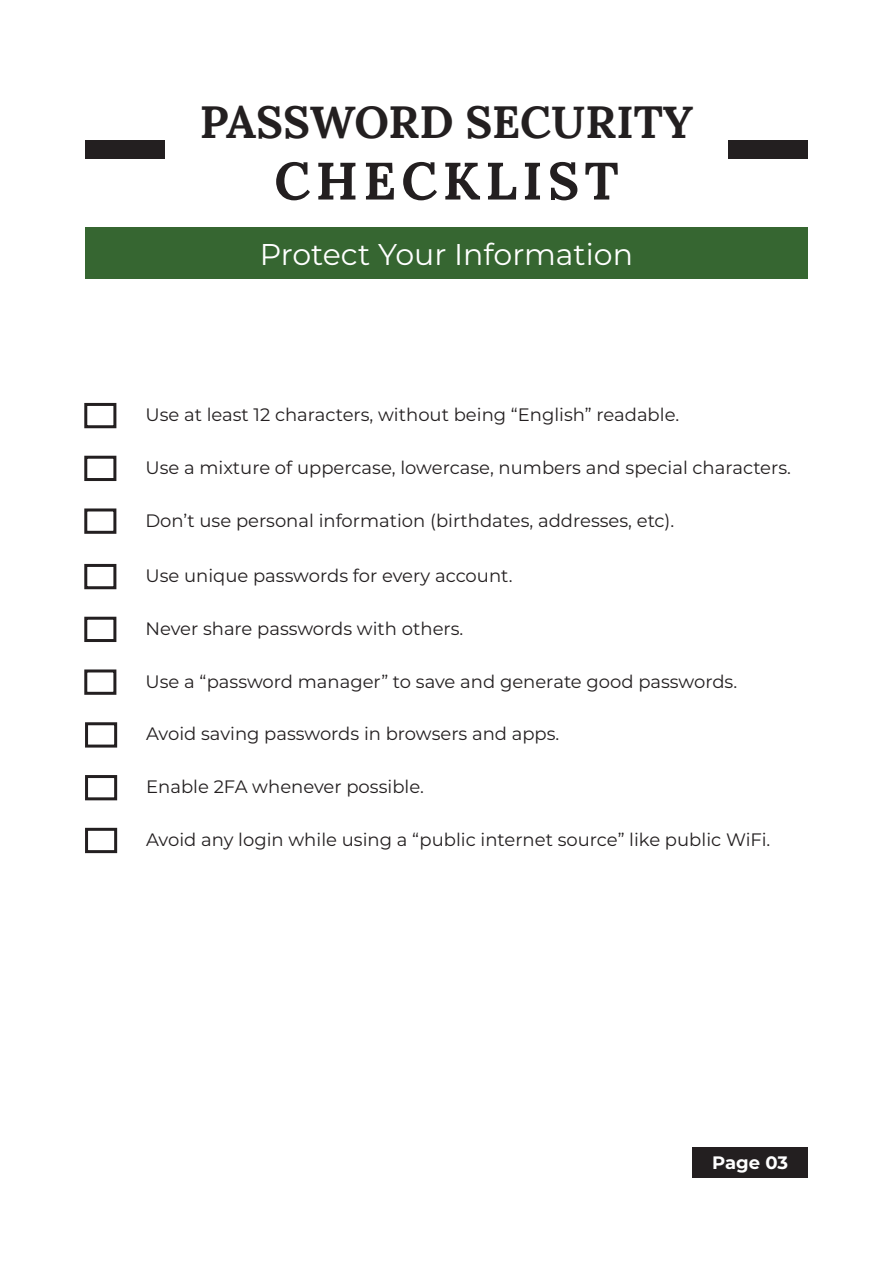
<style>
.page{position:relative;width:893px;height:1263px;background:#fff}
.page>*{position:absolute;margin:0;border:0;box-sizing:border-box;transform-origin:0 0}
.Paragraph_Style_11{font:700 52.5px "Lora";letter-spacing:.1em;color:#231f20}
.Paragraph_Style_5{font:700 45px "Lora";color:#231f20}
.Paragraph_Style_14{font:30px "Montserrat";color:#fff}
.Paragraph_Style_9{font:18px "Montserrat";color:#231f20}
.Paragraph_Style_13{font:700 18px "Montserrat";letter-spacing:-.005em;color:#fff}
</style>
<div class="page">
<div style="left:85px;top:227px;width:723px;height:52px;background:#366631"></div>
<div style="left:692px;top:1148px;width:116px;height:30px;background:#231f20"></div>
<div style="left:729px;top:140px;width:79px;height:18px;background:#231f20"></div>
<div style="left:85px;top:140px;width:79px;height:18px;background:#231f20"></div>
<div style="left:84px;top:403px;width:32px;height:25px;border:3px solid #231f20"></div>
<div style="left:84px;top:456px;width:32px;height:25px;border:3px solid #231f20"></div>
<div style="left:84px;top:508px;width:32px;height:26px;border:3px solid #231f20"></div>
<div style="left:84px;top:564px;width:32px;height:25px;border:3px solid #231f20"></div>
<div style="left:84px;top:617px;width:32px;height:25px;border:3px solid #231f20"></div>
<div style="left:84px;top:669px;width:32px;height:26px;border:3px solid #231f20"></div>
<div style="left:85px;top:722px;width:32px;height:25px;border:3px solid #231f20"></div>
<div style="left:85px;top:775px;width:32px;height:25px;border:3px solid #231f20"></div>
<div style="left:85px;top:828px;width:32px;height:25px;border:3px solid #231f20"></div>
<p class="Paragraph_Style_5" style="left:200px;top:84px;width:495px">PASSWORD SECURITY</p>
<p class="Paragraph_Style_11" style="left:274px;top:136px;width:346px">CHECKLIST</p>
<p class="Paragraph_Style_14" style="left:260px;top:234px;width:375px">Protect Your Information</p>
<p class="Paragraph_Style_9" style="left:145px;top:402px;width:535px">Use at least 12 characters, without being “English” readable.</p>
<p class="Paragraph_Style_9" style="left:145px;top:455px;width:647px">Use a mixture of uppercase, lowercase, numbers and special characters.</p>
<p class="Paragraph_Style_9" style="left:145px;top:508px;width:530px">Don’t use personal information (birthdates, addresses, etc).</p>
<p class="Paragraph_Style_9" style="left:145px;top:563px;width:369px">Use unique passwords for every account.</p>
<p class="Paragraph_Style_9" style="left:145px;top:616px;width:319px">Never share passwords with others.</p>
<p class="Paragraph_Style_9" style="left:145px;top:669px;width:593px">Use a “password manager” to save and generate good passwords.</p>
<p class="Paragraph_Style_9" style="left:146px;top:722px;width:415px">Avoid saving passwords in browsers and apps.</p>
<p class="Paragraph_Style_9" style="left:146px;top:774px;width:279px">Enable 2FA whenever possible.</p>
<p class="Paragraph_Style_9" style="left:146px;top:827px;width:626px">Avoid any login while using a “public internet source” like public WiFi.</p>
<p class="Paragraph_Style_13" style="left:712px;top:1149px;width:77px">Page 03</p>
</div>
